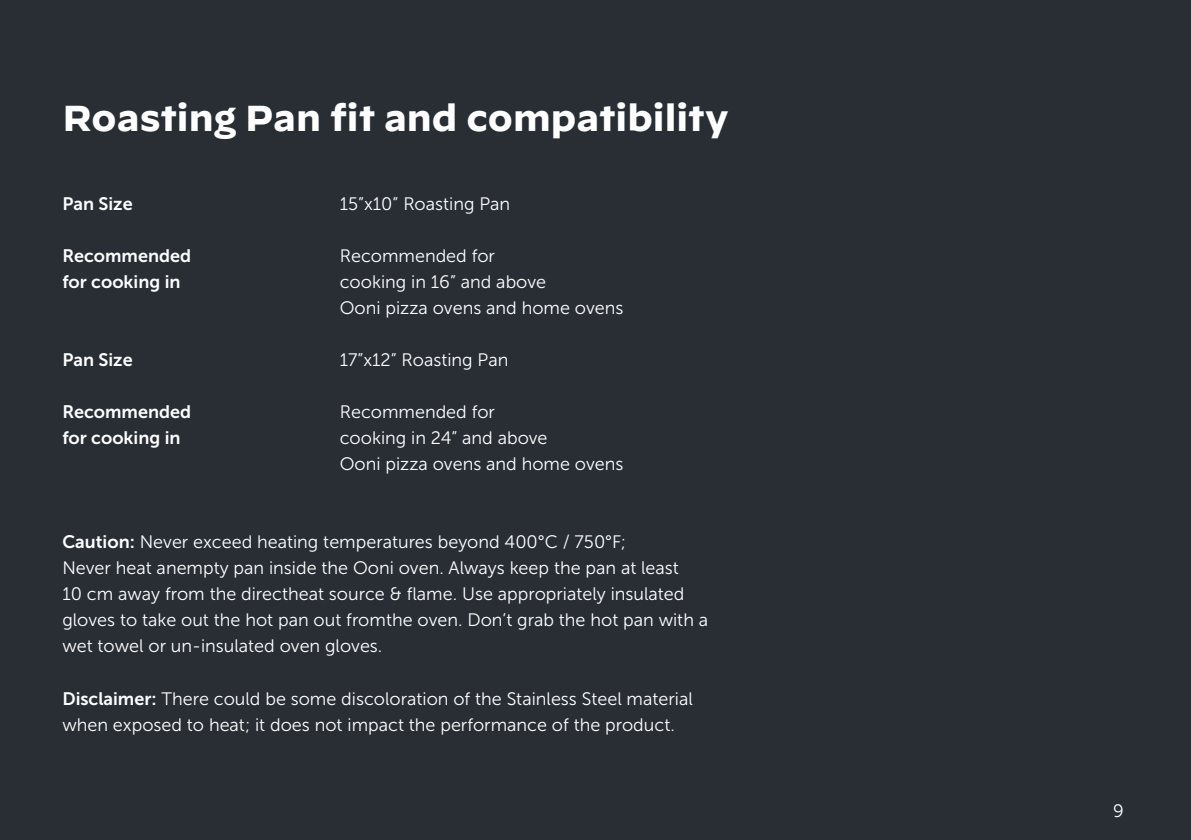
<style>
.page{position:relative;width:1191px;height:840px;background:#fff}
.page>*{position:absolute;margin:0;border:0;box-sizing:border-box;transform-origin:0 0}
.t1{font:700 36px "Decimal";color:#fff}
.t2{font:18px/26px "Museo Sans 300";color:#fff}
.t3{font:18px/26px "Museo Sans 700";color:#fff}
.s1{font-family:"Museo Sans 700"}
</style>
<div class="page">
<div style="left:0;top:0;width:1191px;height:839px;background:#292e35"></div>
<h1 class="t1" style="left:62px;top:97px;width:667px">Roasting Pan fit and compatibility</h1>
<p class="t3" style="left:62px;top:190px;width:72px">Pan Size</p>
<p class="t3" style="left:62px;top:242px;width:130px">Recommended for cooking in</p>
<p class="t3" style="left:62px;top:346px;width:72px">Pan Size</p>
<p class="t3" style="left:62px;top:398px;width:130px">Recommended for cooking in</p>
<p class="t2" style="left:340px;top:191px;width:172px">15”x10” Roasting Pan</p>
<p class="t2" style="left:340px;top:243px;width:285px">Recommended for<br>cooking in 16” and above<br>Ooni pizza ovens and home ovens</p>
<p class="t2" style="left:340px;top:346px;width:170px">17”x12” Roasting Pan</p>
<p class="t2" style="left:340px;top:398px;width:285px">Recommended for<br>cooking in 24” and above<br>Ooni pizza ovens and home ovens</p>
<p class="t2" style="left:62px;top:529px;width:647px"><span class="s1">Caution:</span> Never exceed heating temperatures beyond 400°C / 750°F;<br>Never heat anempty pan inside the Ooni oven. Always keep the pan at least<br>10 cm away from the directheat source &amp; flame. Use appropriately insulated gloves to take out the hot pan out fromthe oven. Don’t grab the hot pan with a wet towel or un-insulated oven gloves.</p>
<p class="t2" style="left:62px;top:685px;width:632px"><span class="s1">Disclaimer:</span> There could be some discoloration of the Stainless Steel material when exposed to heat; it does not impact the performance of the product.</p>
<p class="t2" style="left:1113px;top:797px;width:12px">9</p>
</div>
